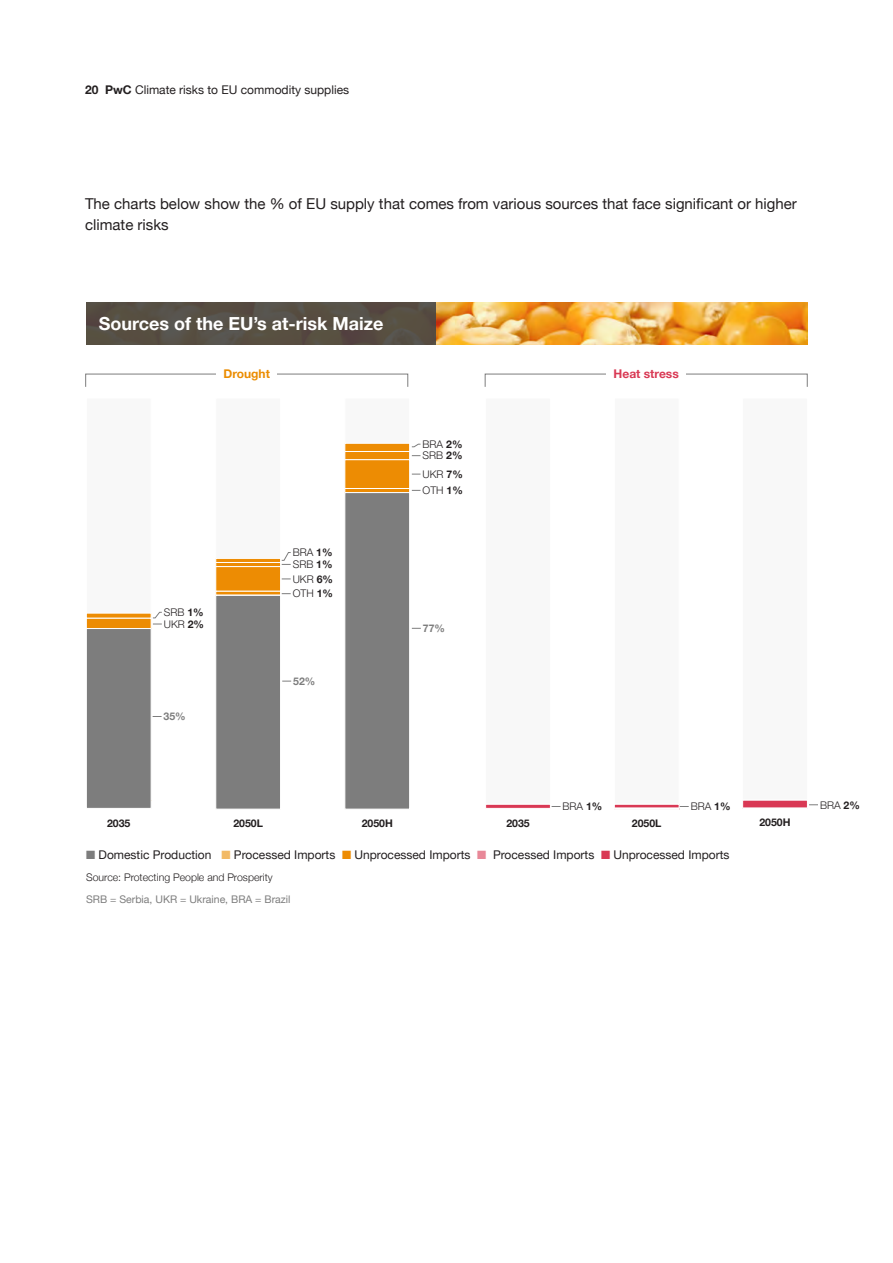
<style>
.page{position:relative;width:893px;height:1263px;background:#fff}
.page>*{position:absolute;margin:0;border:0;box-sizing:border-box;transform-origin:0 0}
.Sub_Sub{font:700 18px "Helvetica Neue LT Pro";color:#fff}
.Body{font:15px/21px "Helvetica Neue";color:#231f20}
.Body_copy{font:12px "Helvetica Neue LT Pro";color:#231f20}
.t1{font:12px "Helvetica Neue";color:#231f20}
.Body_copy-2{font:700 12px "Helvetica Neue LT Pro";color:#d93954}
.Body_copy-3{font:700 12px "Helvetica Neue LT Pro";color:#eb8c00}
.Body_copy-4{font:300 10.5px "Helvetica Neue LT Pro";color:#231f20}
.Body-2{font:300 10.5px "Helvetica Neue";color:#231f20}
.Note_Source{font:10.5px "Helvetica Neue";color:#7d7d7d}
.Body_copy-5{font:700 10.5px "Helvetica Neue LT Pro";color:#231f20}
.Body_copy-6{font:700 10.5px "Helvetica Neue LT Pro";color:#7d7d7d}
.s1{font-weight:700}
.s2{color:#7d7d7d}
.s3{color:#f2ba66}
.s4{color:#ed8c03}
.s5{color:#e88898}
.s6{color:#d93954}
</style>
<div class="page">
<div style="left:485px;top:398px;width:66px;height:410px;background:#f8f8f8"></div>
<div style="left:614px;top:398px;width:65px;height:410px;background:#f8f8f8"></div>
<div style="left:742px;top:398px;width:66px;height:410px;background:#f8f8f8"></div>
<div style="left:344px;top:398px;width:66px;height:411px;background:#f8f8f8"></div>
<div style="left:215px;top:398px;width:66px;height:411px;background:#f8f8f8"></div>
<div style="left:85px;top:374px;width:323px;height:13px;border:1px solid #7d7d7d"></div>
<div style="left:485px;top:374px;width:323px;height:13px;border:1px solid #7d7d7d"></div>
<div style="left:216px;top:367px;width:61px;height:14px;background:#fff"></div>
<div style="left:606px;top:367px;width:80px;height:14px;background:#fff"></div>
<img style="left:436px;top:302px;width:371px;height:43px">
<div style="left:86px;top:398px;width:66px;height:411px;background:#f8f8f8"></div>
<svg style="left:215px;top:558px;width:66px;height:4px"></svg>
<svg style="left:215px;top:562px;width:66px;height:4px"></svg>
<div style="left:215px;top:566px;width:66px;height:26px;background:#ed8c03;border:1px solid #fff"></div>
<svg style="left:215px;top:591px;width:66px;height:4px"></svg>
<div style="left:215px;top:595px;width:66px;height:214px;background:#7d7d7d;border:1px solid #fff"></div>
<div style="left:344px;top:443px;width:66px;height:9px;background:#ed8c03;border:1px solid #fff"></div>
<div style="left:344px;top:451px;width:66px;height:9px;background:#ed8c03;border:1px solid #fff"></div>
<div style="left:344px;top:459px;width:66px;height:30px;background:#ed8c03;border:1px solid #fff"></div>
<svg style="left:344px;top:488px;width:66px;height:4px"></svg>
<div style="left:344px;top:492px;width:66px;height:317px;background:#7d7d7d;border:1px solid #fff"></div>
<svg style="left:614px;top:804px;width:65px;height:4px"></svg>
<svg style="left:485px;top:804px;width:66px;height:4px"></svg>
<div style="left:742px;top:800px;width:66px;height:9px;background:#d93854;border:1px solid #fff"></div>
<hr style="left:743px;top:808px;width:64px;height:1px;background:#fff">
<svg style="left:411px;top:443px;width:10px;height:5px"></svg>
<svg style="left:281px;top:552px;width:10px;height:13px"></svg>
<svg style="left:153px;top:611px;width:9px;height:14px"></svg>
<svg style="left:86px;top:613px;width:66px;height:5px"></svg>
<div style="left:86px;top:618px;width:66px;height:11px;background:#ed8c03;border:1px solid #fff"></div>
<div style="left:86px;top:628px;width:66px;height:181px;background:#7d7d7d;border:1px solid #fff"></div>
<div style="left:86px;top:302px;width:350px;height:43px;background:linear-gradient(to right,#565045,#574e44)"></div>
<p class="t1" style="left:85px;top:81px;width:266px"><span class="s1">20 PwC</span> Climate risks to EU commodity supplies</p>
<p class="Body" style="left:85px;top:194px;width:713px">The charts below show the % of EU supply that comes from various sources that face significant or higher climate risks</p>
<p class="Sub_Sub" style="left:99px;top:313px;width:286px">Sources of the EU’s at-risk Maize</p>
<p class="Body_copy-3" style="left:223px;top:367px;width:48px">Drought</p>
<p class="Body_copy-2" style="left:614px;top:367px;width:67px">Heat stress</p>
<p class="Body_copy-4" style="left:423px;top:438px;width:41px">BRA <span class="s1">2%</span></p>
<p class="Body_copy-4" style="left:423px;top:449px;width:41px">SRB <span class="s1">2%</span></p>
<p class="Body_copy-4" style="left:423px;top:468px;width:42px">UKR <span class="s1">7%</span></p>
<p class="Body_copy-4" style="left:164px;top:606px;width:41px">SRB <span class="s1">1%</span></p>
<p class="Body_copy-4" style="left:164px;top:618px;width:42px">UKR <span class="s1">2%</span></p>
<p class="Body_copy-6" style="left:164px;top:710px;width:24px">35%</p>
<p class="Body_copy-4" style="left:293px;top:546px;width:41px">BRA <span class="s1">1%</span></p>
<p class="Body_copy-4" style="left:293px;top:558px;width:41px">SRB <span class="s1">1%</span></p>
<p class="Body_copy-4" style="left:293px;top:572px;width:42px">UKR <span class="s1">6%</span></p>
<p class="Body_copy-4" style="left:293px;top:587px;width:42px">OTH <span class="s1">1%</span></p>
<p class="Body_copy-6" style="left:293px;top:675px;width:24px">52%</p>
<p class="Body_copy-4" style="left:423px;top:484px;width:42px">OTH <span class="s1">1%</span></p>
<p class="Body_copy-6" style="left:423px;top:622px;width:24px">77%</p>
<p class="Body_copy-4" style="left:563px;top:800px;width:41px">BRA <span class="s1">1%</span></p>
<p class="Body_copy-4" style="left:691px;top:800px;width:41px">BRA <span class="s1">1%</span></p>
<p class="Body_copy-5" style="left:107px;top:816px;width:25px">2035</p>
<p class="Body_copy-5" style="left:233px;top:816px;width:31px">2050L</p>
<p class="Body_copy-5" style="left:362px;top:817px;width:33px">2050H</p>
<p class="Body_copy-5" style="left:506px;top:816px;width:25px">2035</p>
<p class="Body_copy-5" style="left:632px;top:817px;width:31px">2050L</p>
<p class="Body_copy-5" style="left:759px;top:816px;width:33px">2050H</p>
<p class="Body_copy" style="left:86px;top:847px;width:645px"><span class="s2">■</span> Domestic Production <span class="s3">■</span> Processed Imports <span class="s4">■</span> Unprocessed Imports <span class="s5">■</span> Processed Imports <span class="s6">■</span> Unprocessed Imports</p>
<p class="Body-2" style="left:86px;top:869px;width:188px">Source: Protecting People and Prosperity</p>
<p class="Note_Source" style="left:86px;top:891px;width:206px">SRB = Serbia, UKR = Ukraine, BRA = Brazil</p>
<p class="Body_copy-4" style="left:820px;top:798px;width:41px">BRA <span class="s1">2%</span></p>
</div>
